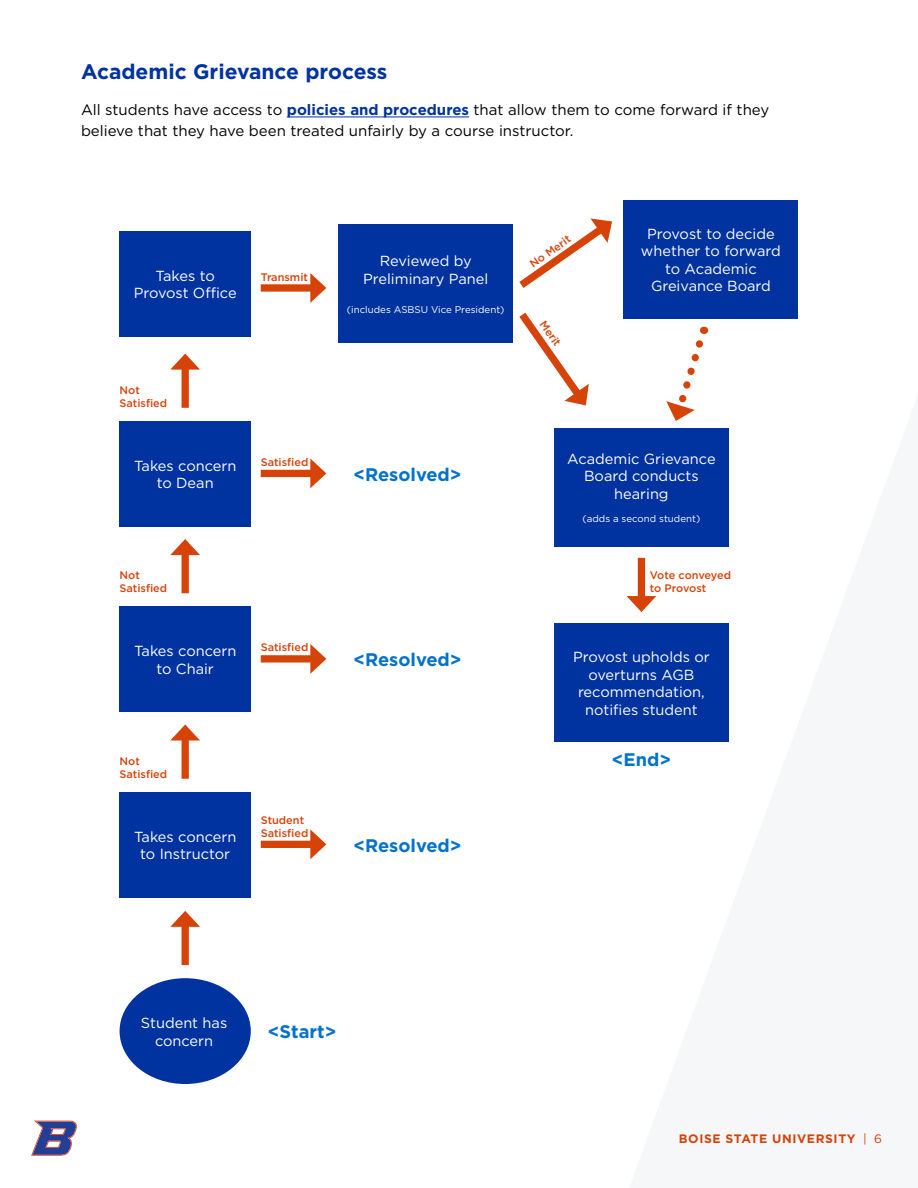
<style>
.page{position:relative;width:918px;height:1188px;background:#fff}
.page>*{position:absolute;margin:0;border:0;box-sizing:border-box;transform-origin:0 0}
.Heading3{font:700 21px "Gotham";color:#0033a0}
.t1{font:700 18.15px "Gotham";color:#0072ce}
.Copy{font:15px/21px "Gotham";color:#000}
.t2{font:14.55px/17.5px "Gotham";color:#fff;text-align:center}
.t3{font:700 12.3px "Gotham";letter-spacing:.05em;color:#d64309}
.t4{font:500 10.95px/13px "Gotham";color:#d64309}
.t5{font:9.75px "Gotham";color:#fff}
.s1{font-weight:700;color:#0033a0}
.s2{font-weight:400}
</style>
<div class="page">
<div style="left:120px;top:792px;width:131px;height:106px;background:#0033a0"></div>
<div style="left:120px;top:606px;width:131px;height:106px;background:#0033a0"></div>
<div style="left:120px;top:421px;width:131px;height:106px;background:#0033a0"></div>
<div style="left:120px;top:231px;width:131px;height:105px;background:#0033a0"></div>
<div style="left:120px;top:978px;width:131px;height:106px;background:#0033a0;border-radius:50%"></div>
<div style="left:182px;top:921px;width:7px;height:44px;background:#d64309"></div>
<svg style="left:170px;top:911px;width:30px;height:16px"></svg>
<div style="left:182px;top:734px;width:7px;height:45px;background:#d64309"></div>
<svg style="left:170px;top:724px;width:30px;height:17px"></svg>
<div style="left:182px;top:549px;width:7px;height:44px;background:#d64309"></div>
<svg style="left:170px;top:539px;width:30px;height:16px"></svg>
<div style="left:182px;top:363px;width:7px;height:45px;background:#d64309"></div>
<svg style="left:170px;top:354px;width:30px;height:16px"></svg>
<div style="left:261px;top:841px;width:56px;height:7px;background:#d64309"></div>
<svg style="left:310px;top:829px;width:16px;height:30px"></svg>
<div style="left:261px;top:655px;width:56px;height:8px;background:#d64309"></div>
<svg style="left:310px;top:644px;width:16px;height:30px"></svg>
<div style="left:261px;top:470px;width:56px;height:7px;background:#d64309"></div>
<svg style="left:310px;top:459px;width:16px;height:29px"></svg>
<div style="left:261px;top:284px;width:56px;height:8px;background:#d64309"></div>
<svg style="left:310px;top:273px;width:16px;height:30px"></svg>
<div style="left:338px;top:224px;width:175px;height:119px;background:#0033a0"></div>
<div style="left:554px;top:428px;width:175px;height:119px;background:#0033a0"></div>
<div style="left:554px;top:623px;width:175px;height:119px;background:#0033a0"></div>
<div style="left:638px;top:558px;width:7px;height:44px;background:#d64309"></div>
<svg style="left:627px;top:596px;width:29px;height:16px"></svg>
<svg style="left:519px;top:312px;width:70px;height:94px"></svg>
<svg style="left:519px;top:218px;width:93px;height:70px"></svg>
<div style="left:623px;top:200px;width:175px;height:119px;background:#0033a0"></div>
<svg style="left:666px;top:327px;width:43px;height:94px"></svg>
<hr style="left:287px;top:117px;width:182px;height:1px;background:#0033a0">
<svg style="left:31px;top:1121px;width:46px;height:35px"></svg>
<p class="Heading3" style="left:81px;top:58px;width:308px">Academic Grievance process</p>
<p class="Copy" style="left:81px;top:99px;width:690px">All students have access to <span class="s1">policies and procedures</span> that allow them to come forward if they believe that they have been treated unfairly by a course instructor.</p>
<p class="t2" style="left:156px;top:266px;width:61px">Takes to</p>
<p class="t2" style="left:134px;top:284px;width:104px">Provost Office</p>
<p class="t4" style="left:261px;top:270px;width:49px">Transmit</p>
<p class="t2" style="left:380px;top:252px;width:94px">Reviewed by</p>
<p class="t2" style="left:363px;top:269px;width:127px">Preliminary Panel</p>
<p class="t5" style="left:347px;top:303px;width:159px">(includes ASBSU Vice President)</p>
<p class="t4" style="left:527px;top:259px;width:49px;rotate:-35deg">No Merit</p>
<p class="t2" style="left:641px;top:225px;width:141px">Provost to decide whether to forward</p>
<p class="t2" style="left:665px;top:260px;width:93px">to Academic</p>
<p class="t2" style="left:651px;top:277px;width:121px">Greivance Board</p>
<p class="t4" style="left:548px;top:318px;width:30px;rotate:55deg">Merit</p>
<p class="t4" style="left:120px;top:384px;width:22px">Not</p>
<p class="t4" style="left:120px;top:397px;width:49px">Satisfied</p>
<p class="t2" style="left:134px;top:457px;width:104px">Takes concern</p>
<p class="t2" style="left:157px;top:474px;width:58px">to Dean</p>
<p class="t4" style="left:261px;top:455px;width:49px">Satisfied</p>
<p class="t1" style="left:353px;top:462px;width:110px">&lt;Resolved&gt;</p>
<p class="t2" style="left:567px;top:450px;width:150px">Academic Grievance<br>Board conducts</p>
<p class="t2" style="left:614px;top:485px;width:56px">hearing</p>
<p class="t5" style="left:583px;top:512px;width:119px">(adds a second student)</p>
<p class="t4" style="left:120px;top:569px;width:22px">Not</p>
<p class="t4" style="left:120px;top:582px;width:49px">Satisfied</p>
<p class="t4" style="left:650px;top:569px;width:83px">Vote conveyed to Provost</p>
<p class="t2" style="left:134px;top:642px;width:104px">Takes concern</p>
<p class="t2" style="left:156px;top:660px;width:59px">to Chair</p>
<p class="t4" style="left:261px;top:641px;width:49px">Satisfied</p>
<p class="t1" style="left:353px;top:648px;width:110px">&lt;Resolved&gt;</p>
<p class="t2" style="left:573px;top:648px;width:138px">Provost upholds or overturns AGB</p>
<p class="t2" style="left:578px;top:683px;width:128px">recommendation,</p>
<p class="t2" style="left:585px;top:701px;width:114px">notifies student</p>
<p class="t4" style="left:120px;top:754px;width:22px">Not</p>
<p class="t4" style="left:120px;top:767px;width:49px">Satisfied</p>
<p class="t1" style="left:612px;top:748px;width:61px">&lt;End&gt;</p>
<p class="t2" style="left:134px;top:828px;width:104px">Takes concern</p>
<p class="t2" style="left:140px;top:845px;width:91px">to Instructor</p>
<p class="t4" style="left:261px;top:813px;width:45px">Student</p>
<p class="t4" style="left:261px;top:826px;width:49px">Satisfied</p>
<p class="t1" style="left:353px;top:833px;width:110px">&lt;Resolved&gt;</p>
<p class="t2" style="left:141px;top:1014px;width:88px">Student has</p>
<p class="t2" style="left:155px;top:1031px;width:60px">concern</p>
<p class="t1" style="left:268px;top:1020px;width:70px">&lt;Start&gt;</p>
<p class="t3" style="left:679px;top:1131px;width:205px">BOISE STATE UNIVERSITY <span class="s2">| 6</span></p>
</div>
